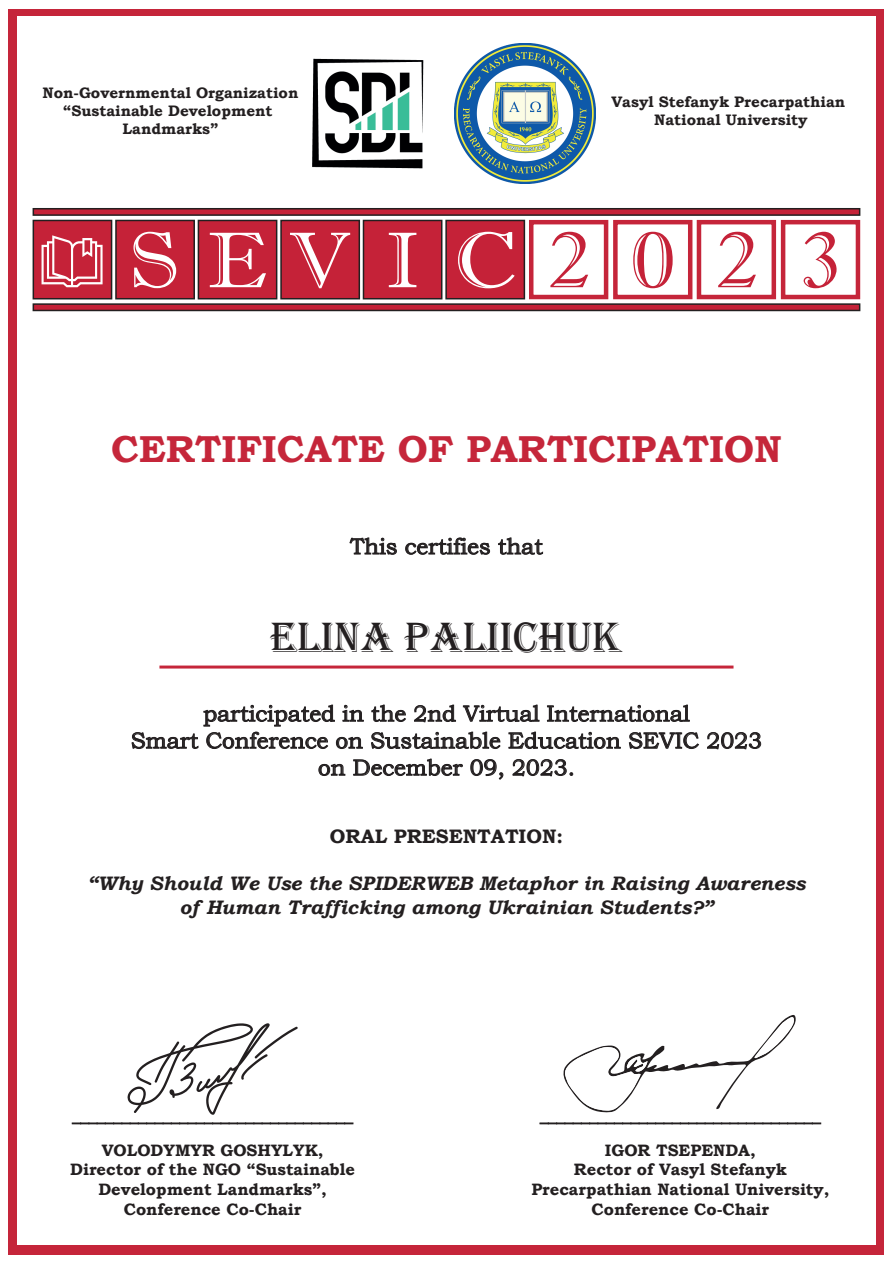
<style>
.page{position:relative;width:893px;height:1263px;background:#fff}
.page>*{position:absolute;margin:0;border:0;box-sizing:border-box;transform-origin:0 0}
.t1{font:79.05px "Imprint MT Shadow";letter-spacing:.4em;color:#fff;scale:1.07 1}
.t2{font:43.5px "Algerian";color:#231f20}
.t3{font:700 37.5px "Bookman Old Style";color:#c5263a}
.t4{font:22.5px/27px "Bookman Old Style";color:#231f20;text-align:center}
.t5{font:italic 700 19.5px/23.4px "Bookman Old Style";color:#231f20;text-align:center}
.t6{font:700 19.5px "Bookman Old Style";color:#231f20}
.t7{font:700 16.5px/19.8px "Bookman Old Style";color:#231f20;text-align:center}
.t8{font:700 15.15px/18.3px "Bookman Old Style";color:#231f20;text-align:center}
.s1{color:#c52238}
</style>
<div class="page">
<div style="left:9px;top:9px;width:875px;height:1245px;background:#c5253a"></div>
<div style="left:17px;top:16px;width:859px;height:1229px;background:#fff"></div>
<img style="left:455px;top:43px;width:140px;height:141px">
<img style="left:312px;top:58px;width:112px;height:111px">
<svg style="left:349px;top:537px;width:48px;height:18px"></svg>
<svg style="left:405px;top:537px;width:85px;height:18px"></svg>
<svg style="left:498px;top:537px;width:45px;height:18px"></svg>
<svg style="left:371px;top:704px;width:35px;height:18px"></svg>
<svg style="left:414px;top:704px;width:42px;height:18px"></svg>
<svg style="left:463px;top:704px;width:77px;height:18px"></svg>
<svg style="left:547px;top:704px;width:143px;height:18px"></svg>
<svg style="left:131px;top:704px;width:233px;height:45px"></svg>
<svg style="left:371px;top:731px;width:130px;height:18px"></svg>
<svg style="left:508px;top:731px;width:113px;height:18px"></svg>
<svg style="left:628px;top:732px;width:71px;height:17px"></svg>
<svg style="left:707px;top:732px;width:54px;height:17px"></svg>
<svg style="left:318px;top:763px;width:28px;height:13px"></svg>
<svg style="left:353px;top:758px;width:110px;height:18px"></svg>
<svg style="left:470px;top:759px;width:34px;height:21px"></svg>
<svg style="left:512px;top:759px;width:62px;height:17px"></svg>
<svg style="left:72px;top:1122px;width:281px;height:2px"></svg>
<svg style="left:127px;top:1023px;width:171px;height:92px"></svg>
<hr style="left:159px;top:665px;width:574px;height:3px;background:#c5263a">
<svg style="left:540px;top:1015px;width:281px;height:109px"></svg>
<div style="left:33px;top:220px;width:79px;height:79px;background:#c52238;border:2px solid #231f20"></div>
<div style="left:115px;top:220px;width:80px;height:79px;background:#c52238;border:2px solid #231f20"></div>
<div style="left:198px;top:220px;width:79px;height:79px;background:#c52238;border:2px solid #231f20"></div>
<div style="left:280px;top:220px;width:80px;height:79px;background:#c52238;border:2px solid #231f20"></div>
<div style="left:363px;top:220px;width:79px;height:79px;background:#c52238;border:2px solid #231f20"></div>
<div style="left:445px;top:220px;width:80px;height:79px;background:#c52238;border:2px solid #231f20"></div>
<svg style="left:33px;top:208px;width:827px;height:8px;background:#892432"></svg>
<svg style="left:42px;top:235px;width:61px;height:52px"></svg>
<svg style="left:33px;top:303px;width:827px;height:8px;background:#8e2a38"></svg>
<div style="left:529px;top:220px;width:79px;height:79px;background:#fff;border:4px solid #c5253a"></div>
<div style="left:613px;top:220px;width:79px;height:79px;background:#fff;border:4px solid #c5253a"></div>
<div style="left:697px;top:220px;width:79px;height:79px;background:#fff;border:4px solid #c5253a"></div>
<div style="left:781px;top:220px;width:79px;height:79px;background:#fff;border:4px solid #c5253a"></div>
<p class="t8" style="left:43px;top:83px;width:257px">Non-Governmental Organization “Sustainable Development<br>Landmarks”</p>
<p class="t8" style="left:611px;top:92px;width:235px">Vasyl Stefanyk Precarpathian<br>National University</p>
<h1 class="t1" style="left:129px;top:214px;width:668px">SEVIC<span class="s1">2023</span></h1>
<h3 class="t3" style="left:111px;top:422px;width:672px">CERTIFICATE OF PARTICIPATION</h3>
<h3 class="t4" style="left:350px;top:533px;width:194px">This certifies that</h3>
<h2 class="t2" style="left:270px;top:614px;width:353px">ELINA PALIICHUK</h2>
<h3 class="t4" style="left:131px;top:700px;width:633px">participated in the 2nd Virtual International<br>Smart Conference on Sustainable Education SEVIC 2023 on December 09, 2023.</h3>
<p class="t6" style="left:330px;top:823px;width:235px">ORAL PRESENTATION:</p>
<p class="t5" style="left:87px;top:872px;width:719px">“Why Should We Use the SPIDERWEB Metaphor in Raising Awareness of Human Trafficking among Ukrainian Students?”</p>
<p class="t7" style="left:70px;top:1140px;width:286px">VOLODYMYR GOSHYLYK,<br>Director of the NGO “Sustainable<br>Development Landmarks”,<br>Conference Co-Chair</p>
<p class="t7" style="left:531px;top:1140px;width:299px">IGOR TSEPENDA,<br>Rector of Vasyl Stefanyk<br>Precarpathian National University,<br>Conference Co-Chair</p>
</div>
